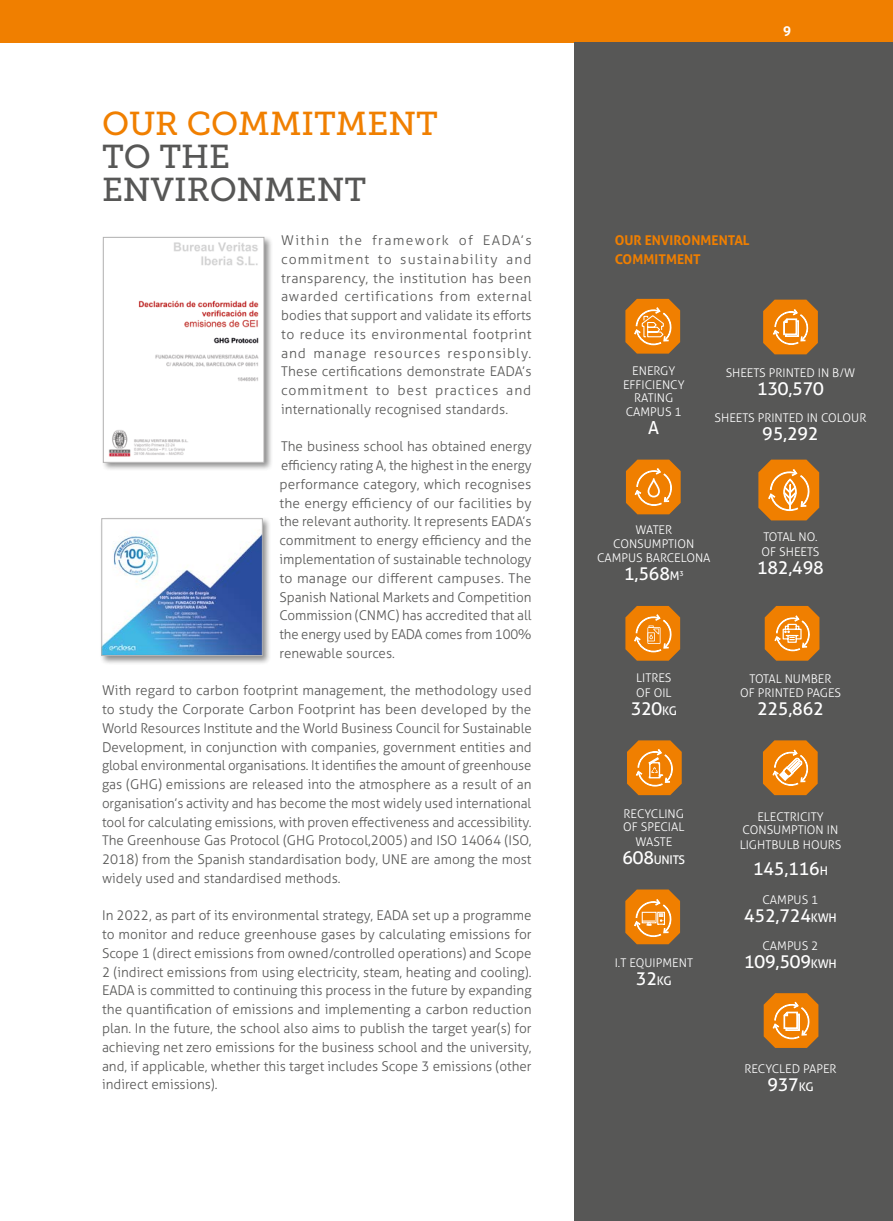
<style>
.page{position:relative;width:893px;height:1221px;background:#fff}
.page>*{position:absolute;margin:0;border:0;box-sizing:border-box;transform-origin:0 0}
.t1{font:33px/33px "Museo Slab 500";color:#575756}
.t2{font:33px "Museo Slab 500";color:#f07f00}
.t3{font:18px "Aller";letter-spacing:-.02em;color:#fff}
.t4{font:300 13.5px/18.8px "Aller";color:#575756;text-align:justify}
.t5{font:700 13.5px/18.8px "Aller";color:#f07f00}
.t6{font:700 13.5px "Aller";color:#fff}
.t7{font:300 12px/13.5px "Aller";color:#fff;text-align:center}
.s1{font-size:12px}
.s2{font-weight:400;font-size:18px}
.s3{font-weight:400}
</style>
<div class="page">
<div style="left:0;top:0;width:893px;height:43px;background:#f07f00"></div>
<hr style="left:0;top:900px;width:1px;height:235px;background:#e1e1e1">
<div style="left:574px;top:43px;width:319px;height:1177px;background:#575756"></div>
<div style="left:101px;top:235px;width:172px;height:236px;background:#000;opacity:.45"></div>
<img style="left:105px;top:239px;width:157px;height:221px">
<div style="left:103px;top:237px;width:161px;height:225px;border:1px solid #b3b2b2"></div>
<div style="left:99px;top:516px;width:173px;height:149px;background:#000;opacity:.45"></div>
<img style="left:104px;top:520px;width:157px;height:133px">
<div style="left:102px;top:518px;width:161px;height:137px;border:1px solid #b3b2b2"></div>
<svg style="left:763px;top:740px;width:55px;height:55px;background:#e28b29"></svg>
<svg style="left:764px;top:993px;width:54px;height:54px;background:#e58b26"></svg>
<svg style="left:627px;top:740px;width:55px;height:55px;background:#e28822"></svg>
<svg style="left:765px;top:606px;width:54px;height:54px;background:#e58a24"></svg>
<svg style="left:626px;top:459px;width:55px;height:55px;background:#e18620"></svg>
<svg style="left:763px;top:299px;width:55px;height:55px;background:#e28924"></svg>
<svg style="left:625px;top:606px;width:55px;height:54px;background:#e38720"></svg>
<svg style="left:758px;top:459px;width:61px;height:61px;background:#e28925"></svg>
<svg style="left:625px;top:889px;width:55px;height:55px;background:#e28925"></svg>
<svg style="left:625px;top:299px;width:55px;height:54px;background:#e38a26"></svg>
<h1 class="t2" style="left:102px;top:106px;width:337px">OUR COMMITMENT</h1>
<h1 class="t1" style="left:102px;top:141px;width:266px">TO THE<br>ENVIRONMENT</h1>
<p class="t4" style="left:281px;top:231px;width:252px">Within the framework of EADA’s commitment to sustainability and transparency, the institution has been awarded certifications from external bodies that support and validate its efforts to reduce its environmental footprint and manage resources responsibly.<br>These certifications demonstrate EADA’s commitment to best practices and internationally recognised standards.</p>
<p class="t4" style="left:280px;top:437px;width:254px">The business school has obtained energy efficiency rating A, the highest in the energy performance category, which recognises the energy efficiency of our facilities by the relevant authority. It represents EADA’s commitment to energy efficiency and the implementation of sustainable technology to manage our different campuses. The Spanish National Markets and Competition Commission (CNMC) has accredited that all the energy used by EADA comes from 100% renewable sources.</p>
<p class="t4" style="left:102px;top:681px;width:431px">With regard to carbon footprint management, the methodology used to study the Corporate Carbon Footprint has been developed by the World Resources Institute and the World Business Council for Sustainable Development, in conjunction with companies, government entities and global environmental organisations. It identifies the amount of greenhouse gas (GHG) emissions are released into the atmosphere as a result of an organisation’s activity and has become the most widely used international tool for calculating emissions, with proven effectiveness and accessibility.<br>The Greenhouse Gas Protocol (GHG Protocol,2005) and ISO 14064 (ISO, 2018) from the Spanish standardisation body, UNE are among the most widely used and standardised methods.</p>
<p class="t4" style="left:102px;top:906px;width:431px">In 2022, as part of its environmental strategy, EADA set up a programme to monitor and reduce greenhouse gases by calculating emissions for Scope 1 (direct emissions from owned/controlled operations) and Scope 2 (indirect emissions from using electricity, steam, heating and cooling).<br>EADA is committed to continuing this process in the future by expanding the quantification of emissions and implementing a carbon reduction plan. In the future, the school also aims to publish the target year(s) for achieving net zero emissions for the business school and the university, and, if applicable, whether this target includes Scope 3 emissions (other indirect emissions).</p>
<p class="t6" style="left:783px;top:23px;width:10px">9</p>
<p class="t5" style="left:615px;top:230px;width:136px">OUR ENVIRONMENTAL<br>COMMITMENT</p>
<p class="t7" style="left:623px;top:364px;width:63px">ENERGY<br>EFFICIENCY<br>RATING<br>CAMPUS 1</p>
<h2 class="t3" style="left:648px;top:416px;width:13px">A</h2>
<p class="t7" style="left:726px;top:365px;width:131px">SHEETS PRINTED IN B/W</p>
<h2 class="t3" style="left:757px;top:377px;width:68px">130,570</h2>
<p class="t7" style="left:715px;top:411px;width:153px">SHEETS PRINTED IN COLOUR</p>
<h2 class="t3" style="left:762px;top:422px;width:58px">95,292</h2>
<p class="t7" style="left:613px;top:523px;width:83px">WATER<br>CONSUMPTION</p>
<p class="t7" style="left:597px;top:551px;width:115px">CAMPUS BARCELONA</p>
<h2 class="t3" style="left:624px;top:562px;width:61px">1,568<span class="s1">M</span><sup>3</sup></h2>
<p class="t7" style="left:762px;top:529px;width:59px;line-height:14.7px;text-align:left">TOTAL NO.<br>OF SHEETS</p>
<h2 class="t3" style="left:757px;top:556px;width:68px">182,498</h2>
<p class="t7" style="left:636px;top:670px;width:37px;line-height:14.7px;text-align:left">LITRES<br>OF OIL</p>
<h2 class="t3" style="left:631px;top:697px;width:48px">320<span class="s1">KG</span></h2>
<p class="t7" style="left:740px;top:672px;width:102px">TOTAL NUMBER<br>OF PRINTED PAGES</p>
<h2 class="t3" style="left:757px;top:697px;width:68px">225,862</h2>
<p class="t7" style="left:623px;top:806px;width:63px;text-align:left">RECYCLING<br>OF SPECIAL</p>
<p class="t7" style="left:622px;top:832px;width:64px;line-height:18px">WASTE<br><span class="s2">608</span><span class="s3">UNITS</span></p>
<p class="t7" style="left:615px;top:955px;width:80px">I.T EQUIPMENT</p>
<h2 class="t3" style="left:636px;top:966px;width:37px">32<span class="s1">KG</span></h2>
<p class="t7" style="left:743px;top:809px;width:97px">ELECTRICITY<br>CONSUMPTION IN</p>
<p class="t7" style="left:740px;top:837px;width:103px">LIGHTBULB HOURS</p>
<h2 class="t3" style="left:753px;top:857px;width:76px">145,116<span class="s1">H</span></h2>
<p class="t7" style="left:763px;top:892px;width:57px">CAMPUS 1</p>
<h2 class="t3" style="left:744px;top:903px;width:94px">452,724<span class="s1">KWH</span></h2>
<p class="t7" style="left:763px;top:938px;width:57px">CAMPUS 2</p>
<h2 class="t3" style="left:744px;top:950px;width:94px">109,509<span class="s1">KWH</span></h2>
<p class="t7" style="left:744px;top:1062px;width:94px">RECYCLED PAPER</p>
<h2 class="t3" style="left:767px;top:1073px;width:48px">937<span class="s1">KG</span></h2>
</div>
